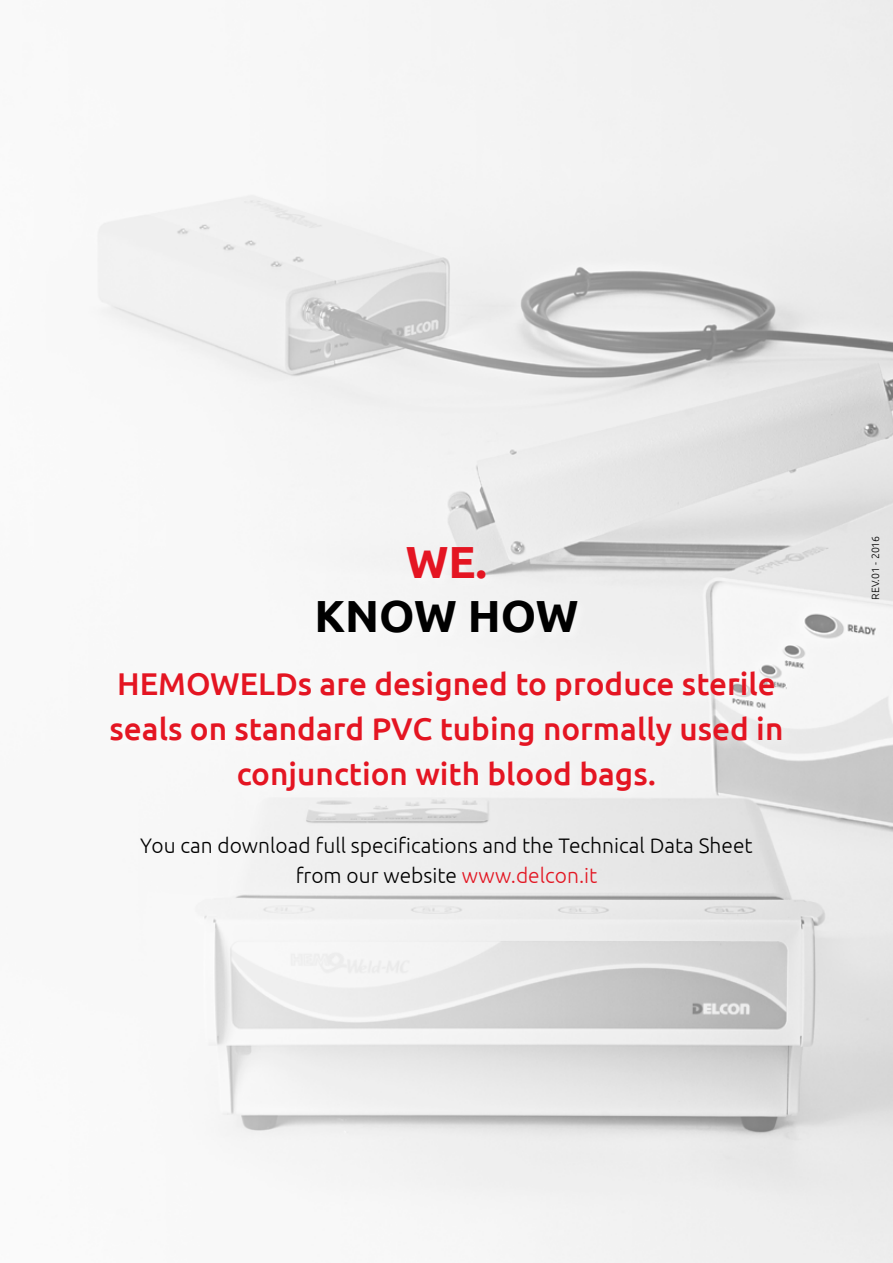
<style>
.page{position:relative;width:893px;height:1263px;background:#fff}
.page>*{position:absolute;margin:0;border:0;box-sizing:border-box;transform-origin:0 0}
.t1{font:700 45px "Ubuntu";color:#000}
.t2{font:700 45px "Ubuntu";color:#e41522}
.t3{font:500 31.5px/45px "Ubuntu";color:#e41522;text-align:center}
.t4{font:300 21px/30px "Ubuntu";color:#000;text-align:center}
.t5{font:300 10.5px "Ubuntu";color:#000}
.s1{color:#e31622}
</style>
<div class="page">
<img style="left:97px;top:0;width:796px;height:1263px">
<div style="left:314px;top:543px;width:275px;height:102px;background:#fff;opacity:.5"></div>
<div style="left:107px;top:668px;width:687px;height:135px;background:#fff;opacity:.5"></div>
<h1 class="t2" style="left:406px;top:535px;width:82px">WE.</h1>
<h1 class="t1" style="left:314px;top:589px;width:266px">KNOW HOW</h1>
<p class="t3" style="left:110px;top:660px;width:675px">HEMOWELDs are designed to produce sterile seals on standard PVC tubing normally used in conjunction with blood bags.</p>
<p class="t4" style="left:140px;top:830px;width:614px">You can download full specifications and the Technical Data Sheet from our website <span class="s1">www.delcon.it</span></p>
<p class="t5" style="left:869px;top:600px;width:66px;rotate:-90deg">REV.01 - 2016</p>
</div>
